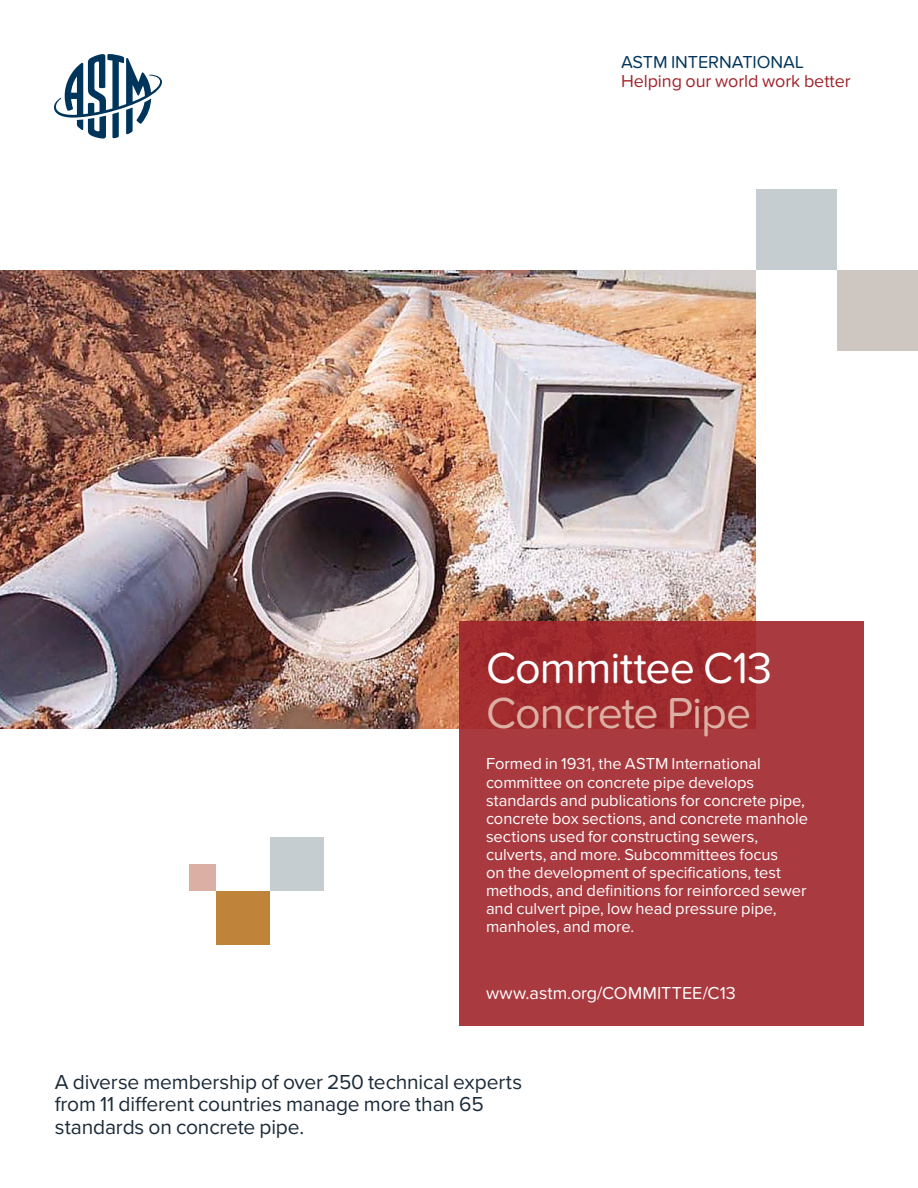
<style>
.page{position:relative;width:918px;height:1188px;background:#fff}
.page>*{position:absolute;margin:0;border:0;box-sizing:border-box;transform-origin:0 0}
.t1{font:45px "Proxima Nova Soft";letter-spacing:-.02em;color:#fff}
.t2{font:45px "Proxima Nova Soft";letter-spacing:-.025em;color:#dcafa4}
.t3{font:21px/22.5px "Proxima Nova";letter-spacing:-.01em;color:#1c2b39}
.t4{font:18px "Proxima Nova Soft";color:#fff}
.t5{font:18px "Proxima Nova Soft";letter-spacing:-.005em;color:#a0242b}
.t6{font:18px "Proxima Nova Soft";letter-spacing:-.005em;color:#00355b}
.t7{font:16.5px/18px "Proxima Nova";color:#fff}
</style>
<div class="page">
<img style="left:0;top:270px;width:756px;height:459px">
<div style="left:459px;top:621px;width:405px;height:405px;background:linear-gradient(to bottom,#a33034,#ab3e44)"></div>
<svg style="left:54px;top:54px;width:108px;height:85px"></svg>
<div style="left:270px;top:837px;width:54px;height:54px;background:#c6cdd1"></div>
<div style="left:756px;top:189px;width:81px;height:81px;background:#c6cdd1"></div>
<div style="left:837px;top:270px;width:81px;height:81px;background:#cdc6c1"></div>
<div style="left:216px;top:891px;width:54px;height:54px;background:#bf8439"></div>
<div style="left:189px;top:864px;width:27px;height:27px;background:#dcafa4"></div>
<p class="t6" style="left:621px;top:52px;width:184px">ASTM INTERNATIONAL</p>
<p class="t5" style="left:621px;top:71px;width:231px">Helping our world work better</p>
<h1 class="t1" style="left:486px;top:642px;width:288px">Committee C13</h1>
<h1 class="t2" style="left:486px;top:687px;width:267px">Concrete Pipe</h1>
<p class="t7" style="left:486px;top:754px;width:324px">Formed in 1931, the ASTM International committee on concrete pipe develops standards and publications for concrete pipe, concrete box sections, and concrete manhole sections used for constructing sewers, culverts, and more. Subcommittees focus<br>on the development of specifications, test methods, and definitions for reinforced sewer and culvert pipe, low head pressure pipe, manholes, and more.</p>
<p class="t4" style="left:486px;top:983px;width:251px">www.astm.org/COMMITTEE/C13</p>
<p class="t3" style="left:55px;top:1070px;width:469px">A diverse membership of over 250 technical experts from 11 different countries manage more than 65 standards on concrete pipe.</p>
</div>
